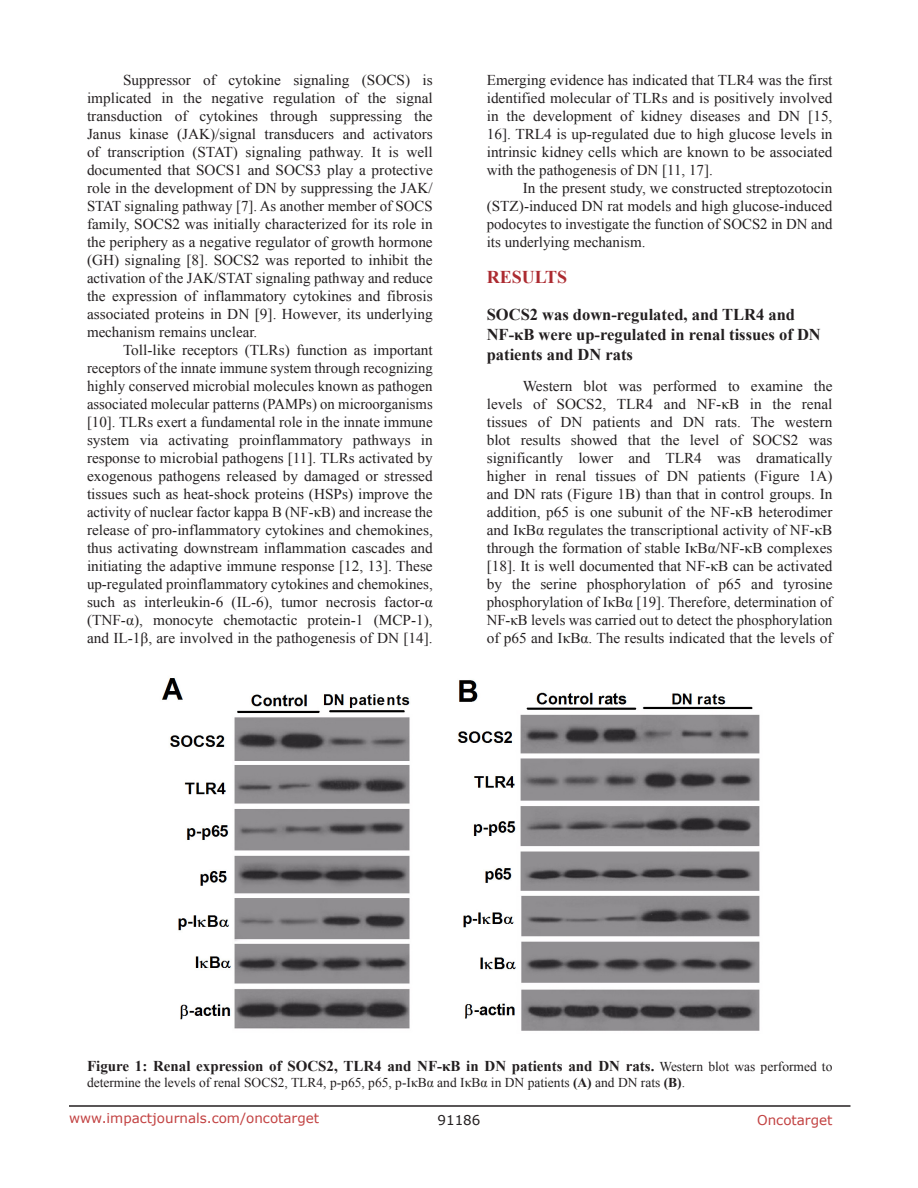
<style>
.page{position:relative;width:918px;height:1188px;background:#fff}
.page>*{position:absolute;margin:0;border:0;box-sizing:border-box;transform-origin:0 0}
.Heading{font:700 18px "Times New Roman";color:#ac2b31}
.SubHeading{font:700 16.5px/19.8px "Times New Roman";color:#231f20}
.BodyText{font:15px/18px "Times New Roman";color:#231f20;text-align:justify}
.figuretext{font:700 15px "Times New Roman";color:#231f20}
.figuretext-2{font:13.5px "Times New Roman";color:#231f20}
.t1{font:13.5px "Verdana";color:#c24141}
.t2{font:13.5px "Verdana";color:#231f20}
.s1{font-weight:400;font-size:13.5px}
.s2{font-weight:700}
</style>
<div class="page">
<hr style="left:69px;top:1105px;width:781px;height:2px;background:#231f20">
<img style="left:162px;top:678px;width:598px;height:353px">
<p class="BodyText" style="left:87px;top:71px;width:347px;text-indent:36px">Suppressor of cytokine signaling (SOCS) is implicated in the negative regulation of the signal transduction of cytokines through suppressing the Janus kinase (JAK)/signal transducers and activators of transcription (STAT) signaling pathway. It is well documented that SOCS1 and SOCS3 play a protective role in the development of DN by suppressing the JAK/ STAT signaling pathway [7]. As another member of SOCS family, SOCS2 was initially characterized for its role in the periphery as a negative regulator of growth hormone (GH) signaling [8]. SOCS2 was reported to inhibit the activation of the JAK/STAT signaling pathway and reduce the expression of inflammatory cytokines and fibrosis associated proteins in DN [9]. However, its underlying mechanism remains unclear.</p>
<p class="BodyText" style="left:87px;top:341px;width:347px;text-indent:36px">Toll-like receptors (TLRs) function as important receptors of the innate immune system through recognizing highly conserved microbial molecules known as pathogen associated molecular patterns (PAMPs) on microorganisms [10]. TLRs exert a fundamental role in the innate immune system via activating proinflammatory pathways in response to microbial pathogens [11]. TLRs activated by exogenous pathogens released by damaged or stressed tissues such as heat-shock proteins (HSPs) improve the activity of nuclear factor kappa B (NF-κB) and increase the release of pro-inflammatory cytokines and chemokines, thus activating downstream inflammation cascades and initiating the adaptive immune response [12, 13]. These up-regulated proinflammatory cytokines and chemokines, such as interleukin-6 (IL-6), tumor necrosis factor-α (TNF-α), monocyte chemotactic protein-1 (MCP-1), and IL-1β, are involved in the pathogenesis of DN [14].</p>
<p class="BodyText" style="left:487px;top:71px;width:347px">Emerging evidence has indicated that TLR4 was the first identified molecular of TLRs and is positively involved in the development of kidney diseases and DN [15, 16]. TRL4 is up-regulated due to high glucose levels in intrinsic kidney cells which are known to be associated with the pathogenesis of DN [11, 17].</p>
<p class="BodyText" style="left:487px;top:179px;width:347px;text-indent:36px">In the present study, we constructed streptozotocin (STZ)-induced DN rat models and high glucose-induced podocytes to investigate the function of SOCS2 in DN and its underlying mechanism.</p>
<p class="Heading" style="left:487px;top:264px;width:82px">RESULTS</p>
<p class="SubHeading" style="left:487px;top:304px;width:336px">SOCS2 was down-regulated, and TLR4 and<br>NF-κB were up-regulated in renal tissues of DN patients and DN rats</p>
<p class="BodyText" style="left:487px;top:377px;width:347px;text-indent:36px">Western blot was performed to examine the levels of SOCS2, TLR4 and NF-κB in the renal tissues of DN patients and DN rats. The western blot results showed that the level of SOCS2 was significantly lower and TLR4 was dramatically higher in renal tissues of DN patients (Figure 1A) and DN rats (Figure 1B) than that in control groups. In addition, p65 is one subunit of the NF-κB heterodimer and IκBα regulates the transcriptional activity of NF-κB through the formation of stable IκBα/NF-κB complexes [18]. It is well documented that NF-κB can be activated by the serine phosphorylation of p65 and tyrosine phosphorylation of IκBα [19]. Therefore, determination of NF-κB levels was carried out to detect the phosphorylation of p65 and IκBα. The results indicated that the levels of</p>
<p class="figuretext" style="left:87px;top:1056px;width:747px">Figure 1: Renal expression of SOCS2, TLR4 and NF-κB in DN patients and DN rats. <span class="s1">Western blot was performed to</span></p>
<p class="figuretext-2" style="left:87px;top:1074px;width:600px">determine the levels of renal SOCS2, TLR4, p-p65, p65, p-IκBα and IκBα in DN patients <span class="s2">(A)</span> and DN rats <span class="s2">(B)</span>.</p>
<p class="t1" style="left:69px;top:1109px;width:252px">www.impactjournals.com/oncotarget</p>
<p class="t2" style="left:438px;top:1111px;width:44px">91186</p>
<p class="t1" style="left:757px;top:1111px;width:77px">Oncotarget</p>
</div>
